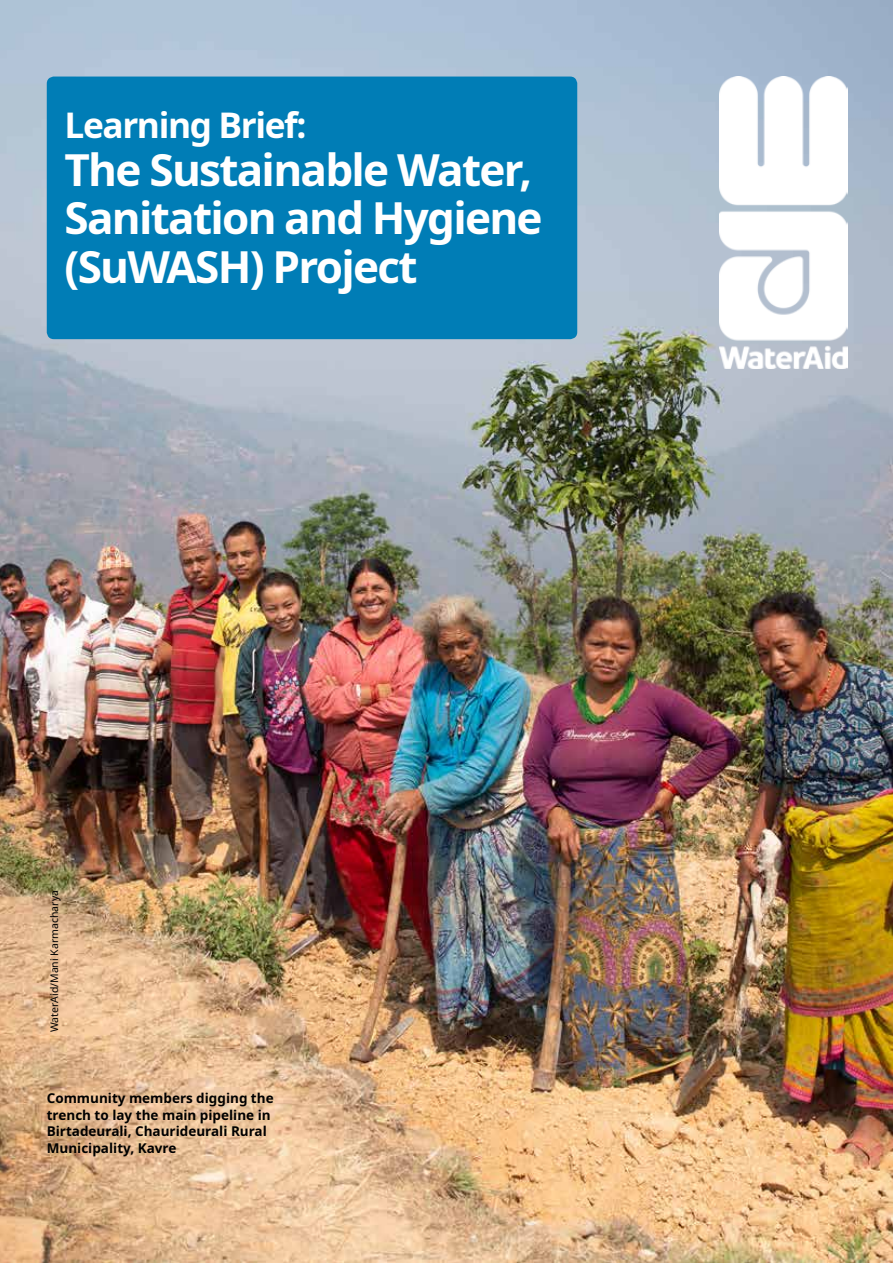
<style>
.page{position:relative;width:893px;height:1263px;background:#fff}
.page>*{position:absolute;margin:0;border:0;box-sizing:border-box;transform-origin:0 0}
.t1{font:700 44.1px/48.2px "Noto Sans";letter-spacing:-.04em;color:#fff}
.t2{font:700 35.25px "Noto Sans";letter-spacing:-.04em;color:#fff}
.t3{font:700 13.5px/16.5px "Noto Sans";color:#000}
.t4{font:10.5px "Noto Sans";color:#000}
</style>
<div class="page">
<img style="left:0;top:0;width:893px;height:1263px">
<div style="left:47px;top:77px;width:530px;height:262px;background:#007db6;border-radius:7px"></div>
<img style="left:719px;top:77px;width:128px;height:291px">
<h2 class="t2" style="left:65px;top:100px;width:244px">Learning Brief:</h2>
<h1 class="t1" style="left:65px;top:147px;width:480px">The Sustainable Water,<br>Sanitation and Hygiene (SuWASH) Project</h1>
<p class="t4" style="left:47px;top:1032px;width:144px;rotate:-90deg">WaterAid/Mani Karmacharya</p>
<p class="t3" style="left:47px;top:1090px;width:228px">Community members digging the trench to lay the main pipeline in<br>Birtadeurali, Chaurideurali Rural<br>Municipality, Kavre</p>
</div>
